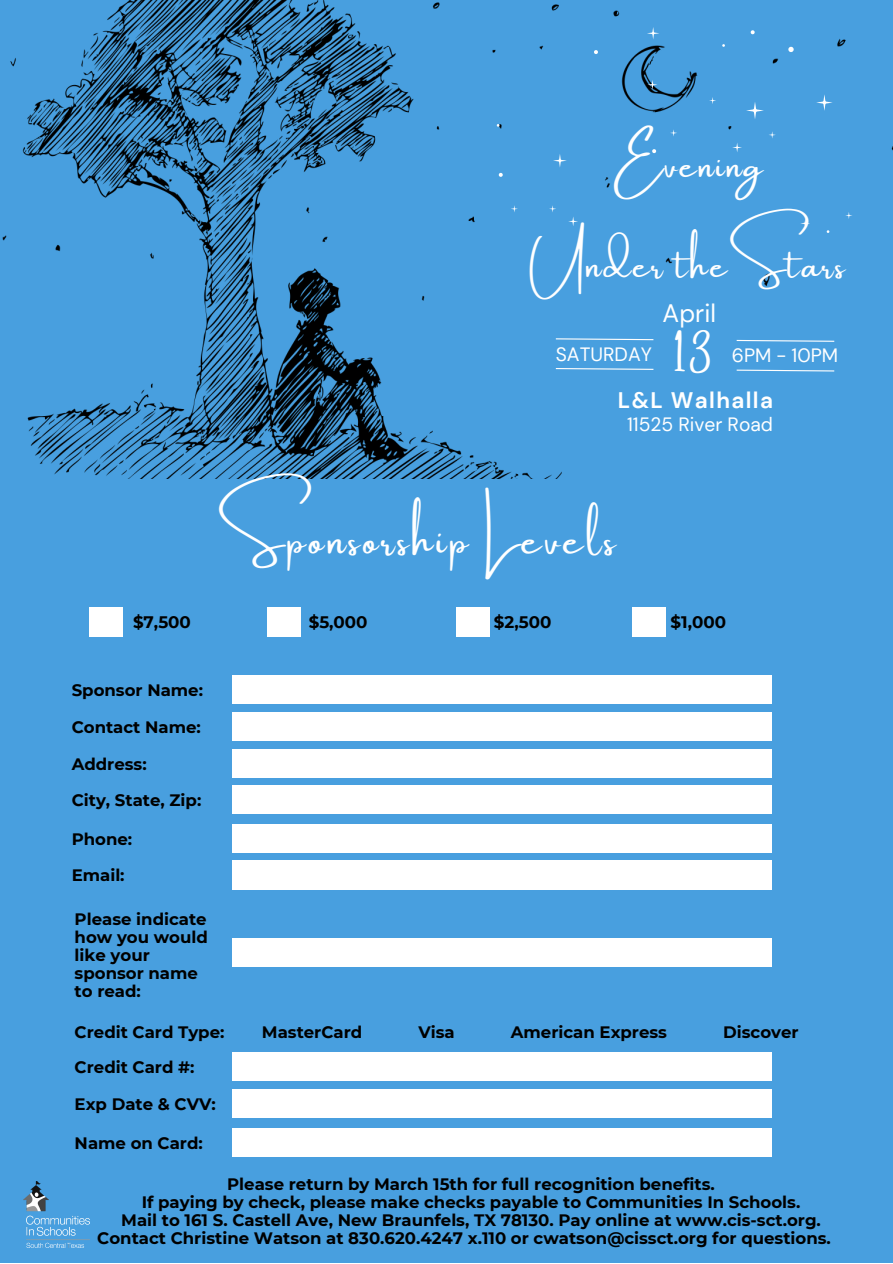
<style>
.page{position:relative;width:893px;height:1264px;background:#fff}
.page>*{position:absolute;margin:0;border:0;box-sizing:border-box;transform-origin:0 0}
.t1{font:42px "Amsterdam One";letter-spacing:.08em;color:#fff}
.t2{font:37.35px "Amsterdam One";color:#fff}
.t3{font:35.7px "Amsterdam One";letter-spacing:.06em;color:#fff}
.t4{font:25.2px "DM Sans";color:#fff}
.t5{font:700 22.5px "DM Sans";letter-spacing:.06em;color:#fff}
.t6{font:19.2px "DM Sans";color:#fff}
.t7{font:700 16.65px "Montserrat";color:#000}
.t8{font:700 16.5px/18px "Montserrat";color:#000}
</style>
<div class="page">
<div style="left:0;top:0;width:892px;height:1262px;background:#489fdf"></div>
<div style="left:232px;top:675px;width:539px;height:28px;background:#fff"></div>
<div style="left:232px;top:712px;width:539px;height:28px;background:#fff"></div>
<div style="left:89px;top:607px;width:34px;height:29px;background:#fff"></div>
<div style="left:232px;top:749px;width:539px;height:28px;background:#fff"></div>
<div style="left:232px;top:785px;width:539px;height:28px;background:#fff"></div>
<div style="left:232px;top:824px;width:539px;height:28px;background:#fff"></div>
<div style="left:232px;top:861px;width:539px;height:28px;background:#fff"></div>
<div style="left:267px;top:607px;width:34px;height:29px;background:#fff"></div>
<div style="left:456px;top:607px;width:33px;height:29px;background:#fff"></div>
<div style="left:632px;top:607px;width:34px;height:29px;background:#fff"></div>
<div style="left:232px;top:1052px;width:539px;height:28px;background:#fff"></div>
<div style="left:232px;top:1089px;width:539px;height:28px;background:#fff"></div>
<div style="left:232px;top:1128px;width:539px;height:28px;background:#fff"></div>
<div style="left:232px;top:938px;width:539px;height:28px;background:#fff"></div>
<img style="left:2px;top:0;width:890px;height:478px">
<img style="left:23px;top:1181px;width:67px;height:66px">
<svg style="left:554px;top:338px;width:100px;height:3px"></svg>
<svg style="left:554px;top:367px;width:100px;height:3px"></svg>
<svg style="left:735px;top:339px;width:100px;height:3px"></svg>
<svg style="left:735px;top:369px;width:100px;height:3px"></svg>
<svg style="left:646px;top:27px;width:13px;height:12px"></svg>
<svg style="left:816px;top:94px;width:16px;height:17px"></svg>
<svg style="left:568px;top:216px;width:10px;height:10px"></svg>
<svg style="left:594px;top:50px;width:4px;height:4px"></svg>
<svg style="left:670px;top:129px;width:7px;height:8px"></svg>
<svg style="left:709px;top:97px;width:7px;height:7px"></svg>
<svg style="left:553px;top:154px;width:14px;height:14px"></svg>
<svg style="left:510px;top:205px;width:8px;height:7px"></svg>
<svg style="left:768px;top:131px;width:7px;height:7px"></svg>
<svg style="left:549px;top:205px;width:7px;height:7px"></svg>
<svg style="left:845px;top:212px;width:7px;height:7px"></svg>
<svg style="left:647px;top:80px;width:10px;height:10px"></svg>
<svg style="left:800px;top:218px;width:10px;height:10px"></svg>
<svg style="left:732px;top:142px;width:10px;height:10px"></svg>
<svg style="left:746px;top:102px;width:17px;height:17px"></svg>
<svg style="left:750px;top:30px;width:4px;height:4px"></svg>
<svg style="left:788px;top:47px;width:5px;height:5px"></svg>
<svg style="left:498px;top:173px;width:4px;height:4px"></svg>
<svg style="left:652px;top:149px;width:4px;height:4px"></svg>
<p class="t3" style="left:612px;top:146px;width:152px">Evening</p>
<p class="t3" style="left:530px;top:245px;width:317px">Under theStars</p>
<p class="t4" style="left:662px;top:296px;width:55px">April</p>
<p class="t2" style="left:675px;top:337px;width:37px">13</p>
<p class="t6" style="left:556px;top:342px;width:98px">SATURDAY</p>
<p class="t6" style="left:731px;top:343px;width:108px">6PM - 10PM</p>
<p class="t5" style="left:618px;top:386px;width:156px">L&amp;L Walhalla</p>
<p class="t6" style="left:627px;top:412px;width:147px">11525 River Road</p>
<p class="t1" style="left:218px;top:517px;width:399px">Sponsorship Levels</p>
<p class="t7" style="left:133px;top:611px;width:59px">$7,500</p>
<p class="t7" style="left:309px;top:612px;width:60px">$5,000</p>
<p class="t7" style="left:494px;top:612px;width:59px">$2,500</p>
<p class="t7" style="left:670px;top:612px;width:57px">$1,000</p>
<p class="t8" style="left:72px;top:680px;width:133px">Sponsor Name:</p>
<p class="t8" style="left:72px;top:717px;width:131px">Contact Name:</p>
<p class="t8" style="left:72px;top:754px;width:76px">Address:</p>
<p class="t8" style="left:72px;top:791px;width:131px">City, State, Zip:</p>
<p class="t8" style="left:72px;top:830px;width:62px">Phone:</p>
<p class="t8" style="left:72px;top:866px;width:54px">Email:</p>
<p class="t8" style="left:75px;top:910px;width:135px">Please indicate how you would like your sponsor name to read:</p>
<p class="t8" style="left:75px;top:1022px;width:151px">Credit Card Type:</p>
<p class="t8" style="left:262px;top:1022px;width:102px">MasterCard</p>
<p class="t8" style="left:418px;top:1022px;width:38px">Visa</p>
<p class="t8" style="left:511px;top:1022px;width:158px">American Express</p>
<p class="t8" style="left:723px;top:1022px;width:77px">Discover</p>
<p class="t8" style="left:75px;top:1058px;width:121px">Credit Card #:</p>
<p class="t8" style="left:75px;top:1094px;width:142px">Exp Date &amp; CVV:</p>
<p class="t8" style="left:75px;top:1133px;width:130px">Name on Card:</p>
<p class="t8" style="left:227px;top:1175px;width:489px">Please return by March 15th for full recognition benefits.</p>
<p class="t8" style="left:142px;top:1193px;width:660px">If paying by check, please make checks payable to Communities In Schools.</p>
<p class="t8" style="left:121px;top:1211px;width:701px">Mail to 161 S. Castell Ave, New Braunfels, TX 78130. Pay online at www.cis-sct.org.</p>
<p class="t8" style="left:97px;top:1229px;width:735px">Contact Christine Watson at 830.620.4247 x.110 or cwatson@cissct.org for questions.</p>
</div>
